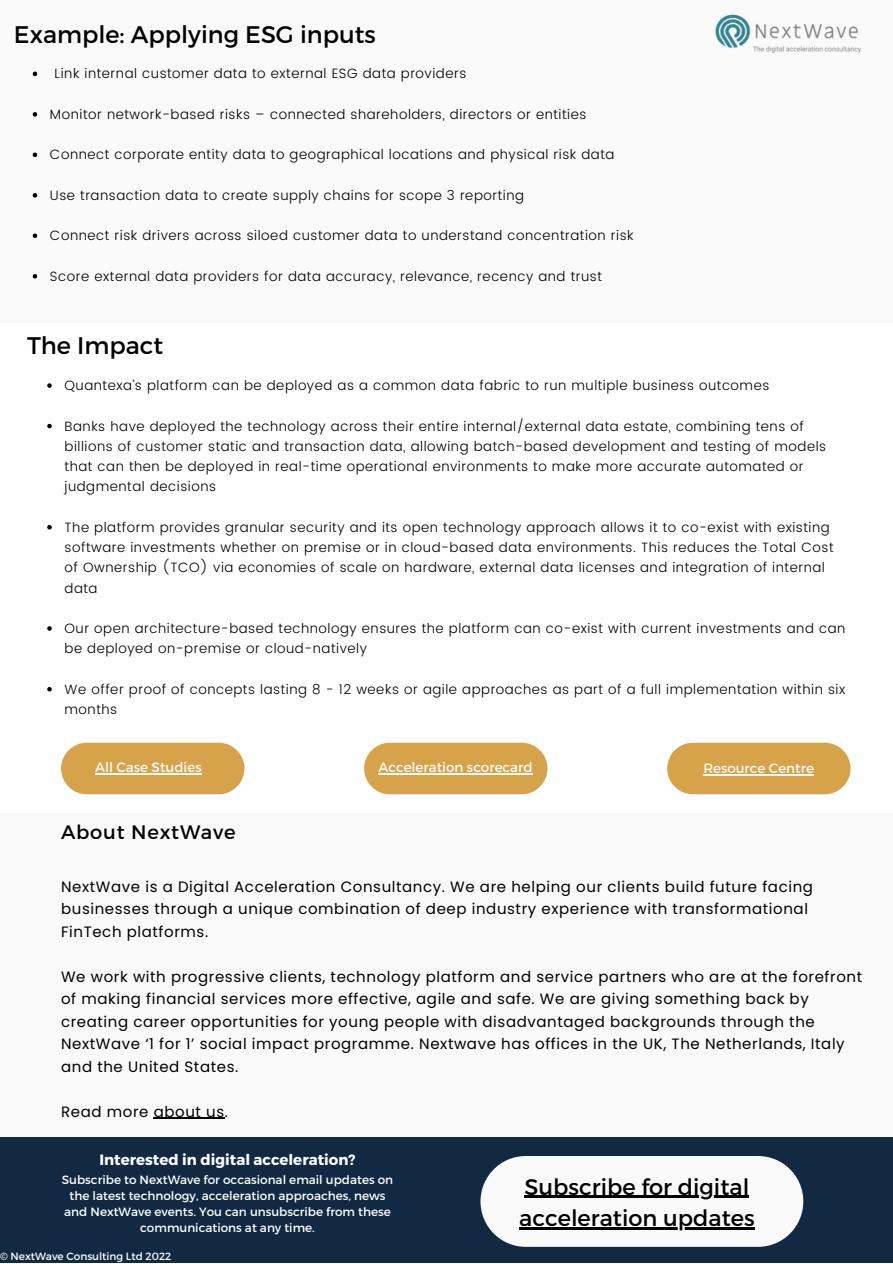
<style>
.page{position:relative;width:893px;height:1264px;background:#fff}
.page>*{position:absolute;margin:0;border:0;box-sizing:border-box;transform-origin:0 0}
.t1{font:24px "Montserrat";color:#000}
.t2{font:22.5px/31.5px "Montserrat";color:#000}
.t3{font:19.5px "Montserrat";letter-spacing:.04em;color:#000}
.t4{font:15px/22.5px "Poppins";letter-spacing:.04em;color:#000}
.t5{font:700 15px "Montserrat";color:#fff}
.t6{font:300 13.5px/20.2px "Poppins";letter-spacing:.04em;color:#000}
.t7{font:13.5px "Montserrat";color:#fafafb}
.t8{font:12px/16px "Montserrat";color:#fff;text-align:center}
.t9{font:10.5px "Montserrat";color:#fff}
</style>
<div class="page">
<div style="left:0;top:0;width:892px;height:322px;background:#fafafb"></div>
<div style="left:0;top:813px;width:892px;height:323px;background:#fafafb"></div>
<div style="left:0;top:1137px;width:892px;height:125px;background:#112942"></div>
<div style="left:61px;top:742px;width:183px;height:52px;background:#d6a34b;border-radius:26px"></div>
<svg style="left:47px;top:383px;width:5px;height:5px"></svg>
<svg style="left:47px;top:424px;width:5px;height:4px"></svg>
<svg style="left:47px;top:525px;width:5px;height:4px"></svg>
<svg style="left:47px;top:626px;width:5px;height:4px"></svg>
<svg style="left:47px;top:687px;width:5px;height:4px"></svg>
<div style="left:364px;top:742px;width:183px;height:52px;background:#d6a34b;border-radius:26px"></div>
<div style="left:667px;top:742px;width:183px;height:52px;background:#d6a34b;border-radius:26px"></div>
<div style="left:480px;top:1155px;width:323px;height:91px;background:#fafafb;border-radius:45px"></div>
<img style="left:715px;top:14px;width:146px;height:39px">
<svg style="left:33px;top:72px;width:4px;height:4px"></svg>
<svg style="left:33px;top:112px;width:4px;height:5px"></svg>
<svg style="left:33px;top:152px;width:4px;height:5px"></svg>
<svg style="left:33px;top:193px;width:4px;height:4px"></svg>
<svg style="left:33px;top:233px;width:4px;height:5px"></svg>
<svg style="left:33px;top:274px;width:4px;height:4px"></svg>
<hr style="left:154px;top:1117px;width:71px;height:1px;background:#000">
<hr style="left:524px;top:1195px;width:225px;height:2px;background:#000">
<hr style="left:519px;top:1227px;width:235px;height:2px;background:#000">
<hr style="left:95px;top:773px;width:107px;height:1px;background:#fafafb">
<hr style="left:378px;top:773px;width:154px;height:1px;background:#fafafb">
<hr style="left:703px;top:774px;width:110px;height:1px;background:#fafafb">
<p class="t1" style="left:14px;top:18px;width:363px">Example: Applying ESG inputs</p>
<p class="t6" style="left:55px;top:64px;width:413px">Link internal customer data to external ESG data providers</p>
<p class="t6" style="left:50px;top:104px;width:538px">Monitor network-based risks – connected shareholders, directors or entities</p>
<p class="t6" style="left:50px;top:144px;width:566px">Connect corporate entity data to geographical locations and physical risk data</p>
<p class="t6" style="left:50px;top:185px;width:475px">Use transaction data to create supply chains for scope 3 reporting</p>
<p class="t6" style="left:50px;top:225px;width:585px">Connect risk drivers across siloed customer data to understand concentration risk</p>
<p class="t6" style="left:50px;top:266px;width:553px">Score external data providers for data accuracy, relevance, recency and trust</p>
<p class="t1" style="left:27px;top:330px;width:138px">The Impact</p>
<p class="t6" style="left:65px;top:375px;width:706px">Quantexa’s platform can be deployed as a common data fabric to run multiple business outcomes</p>
<p class="t6" style="left:65px;top:416px;width:763px">Banks have deployed the technology across their entire internal/external data estate, combining tens of billions of customer static and transaction data, allowing batch-based development and testing of models that can then be deployed in real-time operational environments to make more accurate automated or judgmental decisions</p>
<p class="t6" style="left:65px;top:517px;width:770px">The platform provides granular security and its open technology approach allows it to co-exist with existing software investments whether on premise or in cloud-based data environments. This reduces the Total Cost of Ownership (TCO) via economies of scale on hardware, external data licenses and integration of internal data</p>
<p class="t6" style="left:65px;top:618px;width:782px">Our open architecture-based technology ensures the platform can co-exist with current investments and can be deployed on-premise or cloud-natively</p>
<p class="t6" style="left:65px;top:679px;width:782px">We offer proof of concepts lasting 8 - 12 weeks or agile approaches as part of a full implementation within six months</p>
<p class="t7" style="left:95px;top:758px;width:108px">All Case Studies</p>
<p class="t7" style="left:378px;top:758px;width:156px">Acceleration scorecard</p>
<p class="t7" style="left:703px;top:759px;width:112px">Resource Centre</p>
<p class="t3" style="left:61px;top:819px;width:176px">About NextWave</p>
<p class="t4" style="left:61px;top:875px;width:753px">NextWave is a Digital Acceleration Consultancy. We are helping our clients build future facing businesses through a unique combination of deep industry experience with transformational<br>FinTech platforms.</p>
<p class="t4" style="left:61px;top:965px;width:802px">We work with progressive clients, technology platform and service partners who are at the forefront of making financial services more effective, agile and safe. We are giving something back by creating career opportunities for young people with disadvantaged backgrounds through the NextWave ‘1 for 1’ social impact programme. Nextwave has offices in the UK, The Netherlands, Italy and the United States.</p>
<p class="t4" style="left:61px;top:1100px;width:168px">Read more about us.</p>
<p class="t5" style="left:99px;top:1149px;width:258px">Interested in digital acceleration?</p>
<p class="t8" style="left:62px;top:1170px;width:333px">Subscribe to NextWave for occasional email updates on the latest technology, acceleration approaches, news and NextWave events. You can unsubscribe from these communications at any time.</p>
<p class="t2" style="left:519px;top:1169px;width:237px">Subscribe for digital acceleration updates</p>
<p class="t9" style="left:0;top:1249px;width:173px">© NextWave Consulting Ltd 2022</p>
</div>
